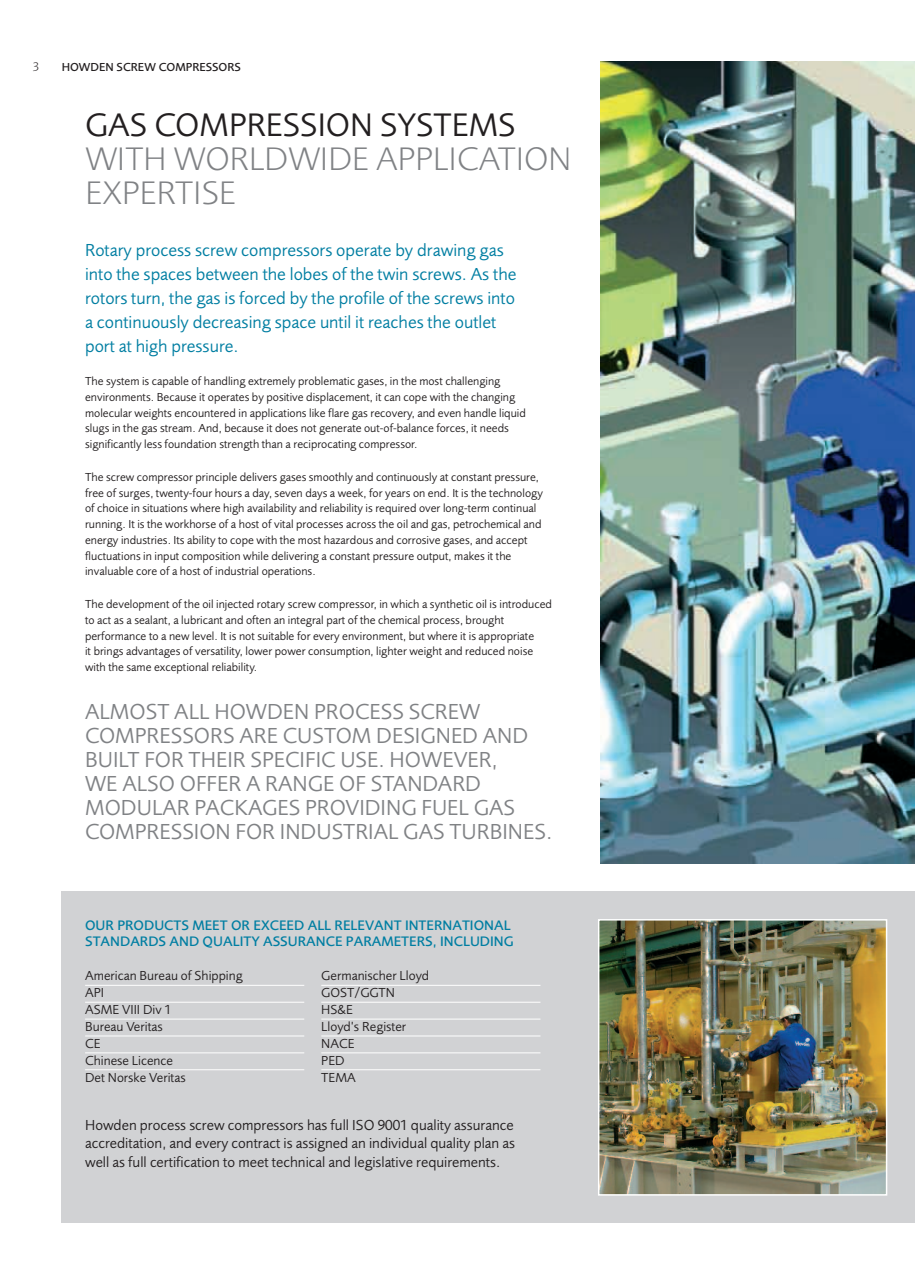
<style>
.page{position:relative;width:915px;height:1285px;background:#fff}
.page>*{position:absolute;margin:0;border:0;box-sizing:border-box;transform-origin:0 0}
.t1{font:300 33.75px/33.8px "Foundry Sans";color:#808285}
.t2{font:33.75px "Foundry Sans";color:#231f20}
.t3{font:22.5px/24px "Foundry Sans";color:#808285}
.t4{font:18px/24px "Foundry Sans";color:#007ea2}
.t5{font:15px/18px "Foundry Sans";color:#231f20;text-align:justify}
.t6{font:500 14.25px/15.8px "Foundry Sans";color:#007ea2}
.t7{font:13.5px/16.8px "Foundry Sans";color:#231f20}
.t8{font:300 12.75px "Foundry Sans";color:#231f20}
.t9{font:12px/15.8px "Foundry Sans";color:#231f20}
.t10{font:500 12px "Foundry Sans";color:#231f20}
</style>
<div class="page">
<img style="left:600px;top:62px;width:314px;height:801px">
<div style="left:62px;top:891px;width:852px;height:331px;background:#d1d2d4"></div>
<img style="left:600px;top:921px;width:284px;height:271px">
<div style="left:597px;top:918px;width:290px;height:277px;border:2px solid #fff"></div>
<hr style="left:85px;top:984px;width:219px;height:1px;background:#fff">
<hr style="left:85px;top:1001px;width:219px;height:1px;background:#fff">
<hr style="left:85px;top:1018px;width:219px;height:1px;background:#fff">
<hr style="left:85px;top:1035px;width:219px;height:1px;background:#fff">
<hr style="left:85px;top:1052px;width:219px;height:1px;background:#fff">
<hr style="left:85px;top:1069px;width:219px;height:1px;background:#fff">
<hr style="left:321px;top:984px;width:219px;height:1px;background:#fff">
<hr style="left:321px;top:1001px;width:219px;height:1px;background:#fff">
<hr style="left:321px;top:1018px;width:219px;height:1px;background:#fff">
<hr style="left:321px;top:1035px;width:219px;height:1px;background:#fff">
<hr style="left:321px;top:1052px;width:219px;height:1px;background:#fff">
<hr style="left:321px;top:1069px;width:219px;height:1px;background:#fff">
<p class="t8" style="left:33px;top:62px;width:8px">3</p>
<p class="t10" style="left:62px;top:62px;width:181px">HOWDEN SCREW COMPRESSORS</p>
<h1 class="t2" style="left:85px;top:112px;width:431px">GAS COMPRESSION SYSTEMS</h1>
<h1 class="t1" style="left:85px;top:145px;width:487px">WITH WORLDWIDE APPLICATION<br>EXPERTISE</h1>
<p class="t4" style="left:85px;top:240px;width:432px">Rotary process screw compressors operate by drawing gas into the spaces between the lobes of the twin screws. As the rotors turn, the gas is forced by the profile of the screws into a continuously decreasing space until it reaches the outlet port at high pressure.</p>
<p class="t9" style="left:85px;top:374px;width:442px">The system is capable of handling extremely problematic gases, in the most challenging environments. Because it operates by positive displacement, it can cope with the changing molecular weights encountered in applications like flare gas recovery, and even handle liquid slugs in the gas stream. And, because it does not generate out-of-balance forces, it needs significantly less foundation strength than a reciprocating compressor.</p>
<p class="t9" style="left:85px;top:470px;width:459px">The screw compressor principle delivers gases smoothly and continuously at constant pressure, free of surges, twenty-four hours a day, seven days a week, for years on end. It is the technology of choice in situations where high availability and reliability is required over long-term continual running. It is the workhorse of a host of vital processes across the oil and gas, petrochemical and energy industries. Its ability to cope with the most hazardous and corrosive gases, and accept fluctuations in input composition while delivering a constant pressure output, makes it the invaluable core of a host of industrial operations.</p>
<p class="t9" style="left:85px;top:597px;width:468px">The development of the oil injected rotary screw compressor, in which a synthetic oil is introduced to act as a sealant, a lubricant and often an integral part of the chemical process, brought performance to a new level. It is not suitable for every environment, but where it is appropriate<br>it brings advantages of versatility, lower power consumption, lighter weight and reduced noise with the same exceptional reliability.</p>
<h2 class="t3" style="left:85px;top:701px;width:468px">ALMOST ALL HOWDEN PROCESS SCREW COMPRESSORS ARE CUSTOM DESIGNED AND BUILT FOR THEIR SPECIFIC USE. HOWEVER,<br>WE ALSO OFFER A RANGE OF STANDARD MODULAR PACKAGES PROVIDING FUEL GAS COMPRESSION FOR INDUSTRIAL GAS TURBINES.</h2>
<p class="t6" style="left:85px;top:918px;width:430px">OUR PRODUCTS MEET OR EXCEED ALL RELEVANT INTERNATIONAL<br>STANDARDS AND QUALITY ASSURANCE PARAMETERS, INCLUDING</p>
<p class="t7" style="left:85px;top:968px;width:159px">American Bureau of Shipping<br>API<br>ASME VIII Div 1<br>Bureau Veritas<br>CE<br>Chinese Licence<br>Det Norske Veritas</p>
<p class="t7" style="left:321px;top:968px;width:109px">Germanischer Lloyd<br>GOST/GGTN<br>HS&amp;E<br>Lloyd’s Register<br>NACE<br>PED<br>TEMA</p>
<p class="t5" style="left:85px;top:1117px;width:431px">Howden process screw compressors has full ISO 9001 quality assurance accreditation, and every contract is assigned an individual quality plan as well as full certification to meet technical and legislative requirements.</p>
</div>
